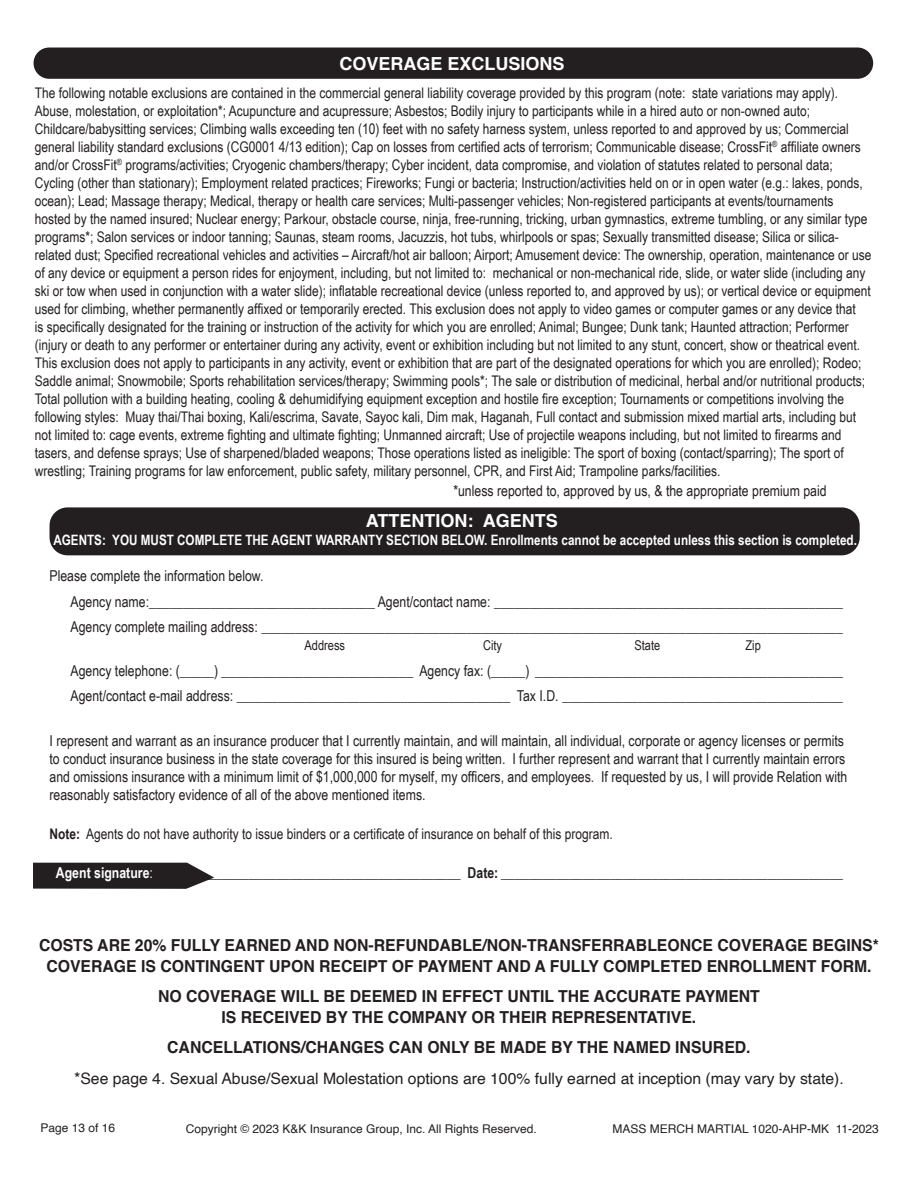
<style>
.page{position:relative;width:918px;height:1188px;background:#fff}
.page>*{position:absolute;margin:0;border:0;box-sizing:border-box;transform-origin:0 0}
.t1{font:700 18px "Helvetica";color:#fff}
.t2{font:700 16.5px/21px "Helvetica";color:#231f20;text-align:center;scale:.96 1}
.t3{font:15.75px "Helvetica";color:#231f20}
.t4{font:15px/25.5px "Arial Narrow";color:#231f20}
.t5{font:14.7px/18px "Arial Narrow";color:#231f20}
.t6{font:700 14.25px "Arial Narrow";color:#fff}
.t7{font:13.5px "Arial Narrow";color:#231f20}
.t8{font:12px "Helvetica";color:#231f20}
.s1{font-weight:700}
.s2{font-weight:700;color:#fff}
.s3{color:#fff}
.s4{font-size:16.5px}
</style>
<div class="page">
<svg style="left:33px;top:863px;width:181px;height:26px;background:#353132"></svg>
<div style="left:34px;top:48px;width:839px;height:31px;background:#231f20;border-radius:16px"></div>
<div style="left:50px;top:507px;width:810px;height:48px;background:#231f20;border-radius:18px"></div>
<p class="t1" style="left:340px;top:53px;width:227px">COVERAGE EXCLUSIONS</p>
<p class="t5" style="left:35px;top:84px;width:838px">The following notable exclusions are contained in the commercial general liability coverage provided by this program (note: state variations may apply).<br>Abuse, molestation, or exploitation*; Acupuncture and acupressure; Asbestos; Bodily injury to participants while in a hired auto or non-owned auto; Childcare/babysitting services; Climbing walls exceeding ten (10) feet with no safety harness system, unless reported to and approved by us; Commercial general liability standard exclusions (CG0001 4/13 edition); Cap on losses from certified acts of terrorism; Communicable disease; CrossFit<sup>®</sup> affiliate owners and/or CrossFit<sup>®</sup> programs/activities; Cryogenic chambers/therapy; Cyber incident, data compromise, and violation of statutes related to personal data; Cycling (other than stationary); Employment related practices; Fireworks; Fungi or bacteria; Instruction/activities held on or in open water (e.g.: lakes, ponds, ocean); Lead; Massage therapy; Medical, therapy or health care services; Multi-passenger vehicles; Non-registered participants at events/tournaments hosted by the named insured; Nuclear energy; Parkour, obstacle course, ninja, free-running, tricking, urban gymnastics, extreme tumbling, or any similar type programs*; Salon services or indoor tanning; Saunas, steam rooms, Jacuzzis, hot tubs, whirlpools or spas; Sexually transmitted disease; Silica or silica&shy;related dust; Specified recreational vehicles and activities – Aircraft/hot air balloon; Airport; Amusement device: The ownership, operation, maintenance or use of any device or equipment a person rides for enjoyment, including, but not limited to: mechanical or non-mechanical ride, slide, or water slide (including any ski or tow when used in conjunction with a water slide); inflatable recreational device (unless reported to, and approved by us); or vertical device or equipment used for climbing, whether permanently affixed or temporarily erected. This exclusion does not apply to video games or computer games or any device that<br>is specifically designated for the training or instruction of the activity for which you are enrolled; Animal; Bungee; Dunk tank; Haunted attraction; Performer (injury or death to any performer or entertainer during any activity, event or exhibition including but not limited to any stunt, concert, show or theatrical event.<br>This exclusion does not apply to participants in any activity, event or exhibition that are part of the designated operations for which you are enrolled); Rodeo; Saddle animal; Snowmobile; Sports rehabilitation services/therapy; Swimming pools*; The sale or distribution of medicinal, herbal and/or nutritional products; Total pollution with a building heating, cooling &amp; dehumidifying equipment exception and hostile fire exception; Tournaments or competitions involving the following styles: Muay thai/Thai boxing, Kali/escrima, Savate, Sayoc kali, Dim mak, Haganah, Full contact and submission mixed martial arts, including but not limited to: cage events, extreme fighting and ultimate fighting; Unmanned aircraft; Use of projectile weapons including, but not limited to firearms and tasers, and defense sprays; Use of sharpened/bladed weapons; Those operations listed as ineligible: The sport of boxing (contact/sparring); The sport of wrestling; Training programs for law enforcement, public safety, military personnel, CPR, and First Aid; Trampoline parks/facilities.</p>
<p class="t4" style="left:453px;top:478px;width:375px">*unless reported to, approved by us, &amp; the appropriate premium paid</p>
<p class="t1" style="left:366px;top:510px;width:194px">ATTENTION: AGENTS</p>
<p class="t6" style="left:53px;top:530px;width:805px">AGENTS: YOU MUST COMPLETE THE AGENT WARRANTY SECTION BELOW. Enrollments cannot be accepted unless this section is completed.</p>
<p class="t4" style="left:71px;top:563px;width:774px;text-indent:-21px">Please complete the information below.<br>Agency name:_________________________________ Agent/contact name: ___________________________________________________<br>Agency complete mailing address: _____________________________________________________________________________________</p>
<p class="t7" style="left:305px;top:636px;width:42px">Address</p>
<p class="t7" style="left:483px;top:636px;width:21px">City</p>
<p class="t7" style="left:635px;top:636px;width:27px">State</p>
<p class="t7" style="left:746px;top:636px;width:17px">Zip</p>
<p class="t4" style="left:71px;top:657px;width:774px">Agency telephone: (_____) ____________________________ Agency fax: (_____) _____________________________________________<br>Agent/contact e-mail address: ________________________________________ Tax I.D. _________________________________________</p>
<p class="t4" style="left:50px;top:731px;width:799px;line-height:18px">I represent and warrant as an insurance producer that I currently maintain, and will maintain, all individual, corporate or agency licenses or permits to conduct insurance business in the state coverage for this insured is being written. I further represent and warrant that I currently maintain errors and omissions insurance with a minimum limit of $1,000,000 for myself, my officers, and employees. If requested by us, I will provide Relation with reasonably satisfactory evidence of all of the above mentioned items.</p>
<p class="t5" style="left:50px;top:825px;width:565px"><span class="s1">Note:</span> Agents do not have authority to issue binders or a certificate of insurance on behalf of this program.</p>
<p class="t4" style="left:56px;top:860px;width:789px"><span class="s2">Agent signature</span><span class="s3">:</span> ____________________________________________ <span class="s1">Date:</span> __________________________________________________</p>
<p class="t2" style="left:39px;top:936px;width:876px">COSTS ARE 20% FULLY EARNED AND NON-REFUNDABLE/NON-TRANSFERRABLEONCE COVERAGE BEGINS*<br>COVERAGE IS CONTINGENT UPON RECEIPT OF PAYMENT AND A FULLY COMPLETED ENROLLMENT FORM.</p>
<p class="t2" style="left:158px;top:987px;width:628px">NO COVERAGE WILL BE DEEMED IN EFFECT UNTIL THE ACCURATE PAYMENT<br>IS RECEIVED BY THE COMPANY OR THEIR REPRESENTATIVE.</p>
<p class="t2" style="left:167px;top:1038px;width:609px">CANCELLATIONS/CHANGES CAN ONLY BE MADE BY THE NAMED INSURED.</p>
<p class="t3" style="left:74px;top:1067px;width:771px"><span class="s4">*</span>See page 4. Sexual Abuse/Sexual Molestation options are 100% fully earned at inception (may vary by state).</p>
<p class="t8" style="left:40px;top:1118px;width:76px">Page 13 of 16</p>
<p class="t8" style="left:186px;top:1120px;width:353px">Copyright © 2023 K&amp;K Insurance Group, Inc. All Rights Reserved.</p>
<p class="t8" style="left:612px;top:1119px;width:268px">MASS MERCH MARTIAL 1020-AHP-MK 11-2023</p>
</div>
